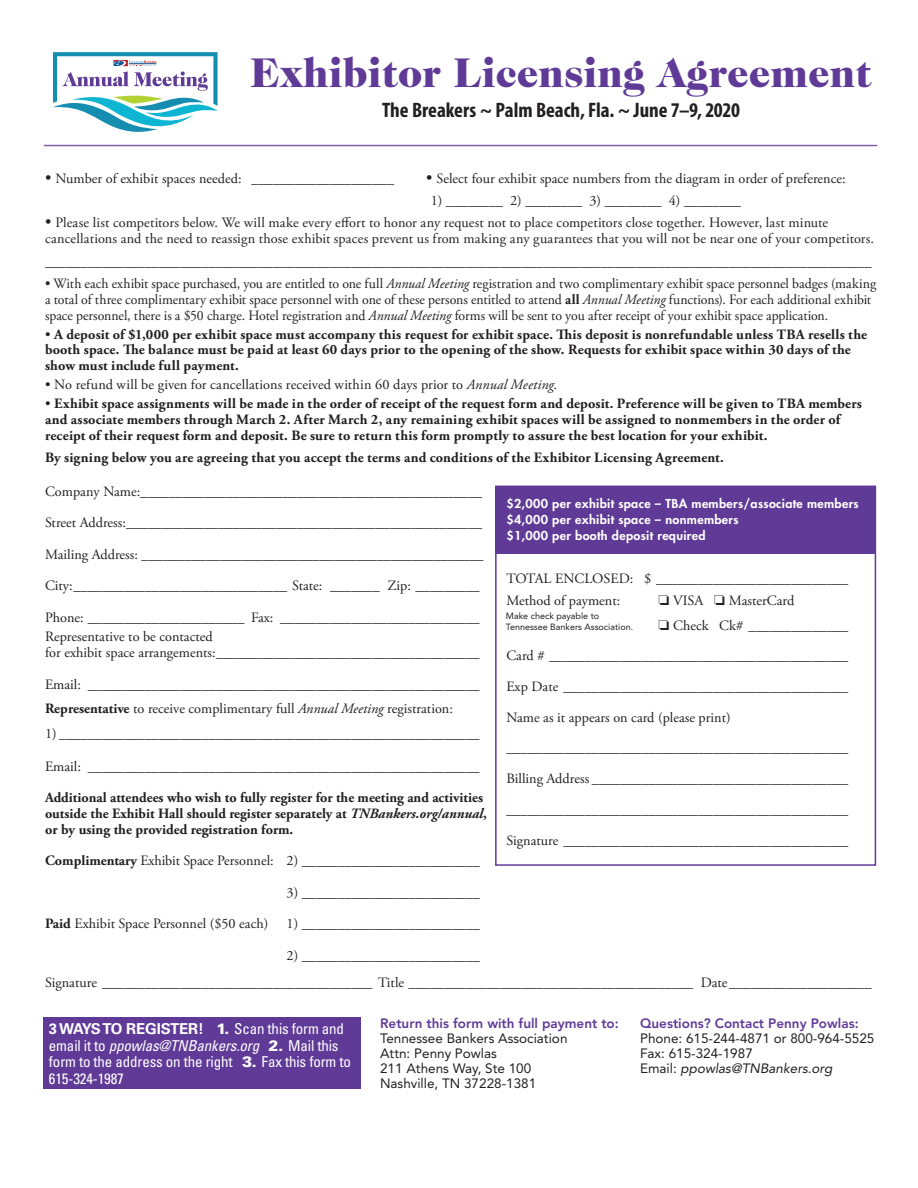
<style>
.page{position:relative;width:918px;height:1188px;background:#fff}
.page>*{position:absolute;margin:0;border:0;box-sizing:border-box;transform-origin:0 0}
.t1{font:900 42px "Caslon 224 Std";color:#603a97}
.t2{font:700 condensed 21px "Myriad Pro";color:#231f20}
.t3{font:condensed 15px/16.5px "Univers LT Std";letter-spacing:-.01em;color:#fff}
.t4{font:14.25px/15.8px "Adobe Garamond Pro";color:#231f20}
.t5{font:700 14.25px/15.8px "Adobe Garamond Pro";letter-spacing:.01em;color:#231f20}
.t6{font:13.5px "Avenir LT Std";color:#231f20}
.t7{font:800 13.5px "Avenir LT Std";color:#603a97}
.t8{font:italic 13.5px "Avenir LT Std";color:#231f20}
.t9{font:800 12px "Futura Std";letter-spacing:.025em;color:#fff;scale:1.05 1}
.t10{font:9px/10.5px "Avenir LT Std";color:#231f20}
.s1{font-size:16.5px}
.s2{font-style:italic}
.s3{font-weight:700}
.s4{font-weight:400}
.s5{font-size:8.4px}
.s6{font-weight:700;font-stretch:normal}
.s7{font-weight:900;font-stretch:normal}
.s8{font-style:normal}
</style>
<div class="page">
<div style="left:495px;top:486px;width:381px;height:68px;background:#603a97"></div>
<div style="left:495px;top:486px;width:381px;height:380px;border:2px solid #603a97"></div>
<div style="left:44px;top:1018px;width:317px;height:71px;background:#603a97"></div>
<hr style="left:44px;top:145px;width:833px;height:1px;background:#7f61aa">
<svg style="left:53px;top:52px;width:165px;height:80px"></svg>
<p class="t1" style="left:250px;top:48px;width:623px">Exhibitor Licensing Agreement</p>
<p class="t2" style="left:382px;top:97px;width:359px">The Breakers ~ Palm Beach, Fla. ~ June 7–9, 2020</p>
<p class="t4" style="left:45px;top:171px;width:351px"><span class="s1">•</span> Number of exhibit spaces needed: ____________________</p>
<p class="t4" style="left:426px;top:171px;width:421px"><span class="s1">•</span> Select four exhibit space numbers from the diagram in order of preference:</p>
<p class="t4" style="left:431px;top:193px;width:312px">1) ________ 2) ________ 3) ________ 4) ________</p>
<p class="t4" style="left:45px;top:216px;width:831px"><span class="s1">•</span> Please list competitors below. We will make every effort to honor any request not to place competitors close together. However, last minute cancellations and the need to reassign those exhibit spaces prevent us from making any guarantees that you will not be near one of your competitors.</p>
<p class="t4" style="left:45px;top:254px;width:828px">____________________________________________________________________________________________________________________</p>
<p class="t4" style="left:45px;top:276px;width:833px">• With each exhibit space purchased, you are entitled to one full <span class="s2">Annual Meeting</span> registration and two complimentary exhibit space personnel badges (making a total of three complimentary exhibit space personnel with one of these persons entitled to attend <span class="s3">all</span> <span class="s2">Annual Meeting</span> functions). For each additional exhibit space personnel, there is a $50 charge. Hotel registration and <span class="s2">Annual Meeting</span> forms will be sent to you after receipt of your exhibit space application.</p>
<p class="t5" style="left:45px;top:327px;width:824px"><span class="s4">•</span> A deposit of $1,000 per exhibit space must accompany this request for exhibit space. This deposit is nonrefundable unless TBA resells the booth space. The balance must be paid at least 60 days prior to the opening of the show. Requests for exhibit space within 30 days of the show must include full payment.</p>
<p class="t4" style="left:45px;top:377px;width:514px">• No refund will be given for cancellations received within 60 days prior to <span class="s2">Annual Meeting</span>.</p>
<p class="t5" style="left:45px;top:396px;width:819px"><span class="s4">•</span> Exhibit space assignments will be made in the order of receipt of the request form and deposit. Preference will be given to TBA members and associate members through March 2. After March 2, any remaining exhibit spaces will be assigned to nonmembers in the order of receipt of their request form and deposit. Be sure to return this form promptly to assure the best location for your exhibit.</p>
<p class="t5" style="left:45px;top:450px;width:680px">By signing below you are agreeing that you accept the terms and conditions of the Exhibitor Licensing Agreement.</p>
<p class="t4" style="left:45px;top:484px;width:439px">Company Name:________________________________________________</p>
<p class="t4" style="left:45px;top:516px;width:439px">Street Address:__________________________________________________</p>
<p class="t4" style="left:45px;top:547px;width:440px">Mailing Address: ________________________________________________</p>
<p class="t4" style="left:45px;top:579px;width:436px">City:______________________________ State: _______ Zip: _________</p>
<p class="t4" style="left:45px;top:610px;width:436px">Phone: ______________________ Fax: ____________________________</p>
<p class="t4" style="left:45px;top:630px;width:169px">Representative to be contacted</p>
<p class="t4" style="left:45px;top:645px;width:436px">for exhibit space arrangements:_____________________________________</p>
<p class="t4" style="left:45px;top:677px;width:436px">Email: _______________________________________________________</p>
<p class="t4" style="left:45px;top:702px;width:409px"><span class="s3">Representative</span> to receive complimentary full <span class="s2">Annual Meeting</span> registration:</p>
<p class="t4" style="left:45px;top:726px;width:436px">1) ___________________________________________________________</p>
<p class="t4" style="left:45px;top:759px;width:436px">Email: _______________________________________________________</p>
<p class="t5" style="left:45px;top:790px;width:443px">Additional attendees who wish to fully register for the meeting and activities outside the Exhibit Hall should register separately at <span class="s2">TNBankers.org/annual</span>, or by using the provided registration form.</p>
<p class="t4" style="left:45px;top:854px;width:436px"><span class="s3">Complimentary</span> Exhibit Space Personnel: 2) _________________________</p>
<p class="t4" style="left:287px;top:885px;width:195px">3) _________________________</p>
<p class="t4" style="left:45px;top:917px;width:225px"><span class="s3">Paid</span> Exhibit Space Personnel ($50 each)</p>
<p class="t4" style="left:287px;top:917px;width:195px">1) _________________________</p>
<p class="t4" style="left:287px;top:948px;width:195px">2) _________________________</p>
<p class="t4" style="left:45px;top:975px;width:828px">Signature ______________________________________ Title ________________________________________ Date____________________</p>
<p class="t9" style="left:506px;top:496px;width:337px">$2,000 per exhibit space – TBA members/associate members</p>
<p class="t9" style="left:506px;top:512px;width:223px">$4,000 per exhibit space – nonmembers</p>
<p class="t9" style="left:506px;top:528px;width:191px">$1,000 per booth deposit required</p>
<p class="t4" style="left:506px;top:571px;width:343px">TOTAL ENCLOSED: $ ___________________________</p>
<p class="t4" style="left:506px;top:593px;width:115px">Method of payment:</p>
<p class="t4" style="left:658px;top:593px;width:138px">❏ VISA ❏ MasterCard</p>
<p class="t4" style="left:658px;top:618px;width:192px">❏ Check Ck# ______________</p>
<p class="t4" style="left:506px;top:649px;width:343px">Card # __________________________________________</p>
<p class="t4" style="left:506px;top:679px;width:343px">Exp Date ________________________________________</p>
<p class="t4" style="left:506px;top:710px;width:226px">Name as it appears on card (please print)</p>
<p class="t4" style="left:506px;top:741px;width:343px">________________________________________________</p>
<p class="t4" style="left:506px;top:771px;width:343px">Billing Address ____________________________________</p>
<p class="t4" style="left:506px;top:802px;width:343px">________________________________________________</p>
<p class="t4" style="left:506px;top:833px;width:343px">Signature ________________________________________</p>
<p class="t10" style="left:506px;top:611px;width:129px">Make check payable to<br>Tennessee Bankers Association<span class="s5">.</span></p>
<p class="t3" style="left:49px;top:1020px;width:303px"><span class="s6">3 WAYS TO REGISTER!</span> <span class="s7">1.</span> Scan this form and email it to <span class="s2">ppowlas@TNBankers.org</span> <span class="s7">2.</span> Mail this form to the address on the right <span class="s7">3.</span> Fax this form to 615-324-1987</p>
<p class="t7" style="left:380px;top:1015px;width:240px">Return this form with full payment to:</p>
<p class="t6" style="left:380px;top:1031px;width:189px">Tennessee Bankers Association</p>
<p class="t6" style="left:380px;top:1046px;width:118px">Attn: Penny Powlas</p>
<p class="t6" style="left:380px;top:1061px;width:153px">211 Athens Way, Ste 100</p>
<p class="t6" style="left:380px;top:1076px;width:158px">Nashville, TN 37228-1381</p>
<p class="t7" style="left:640px;top:1015px;width:220px">Questions? Contact Penny Powlas:</p>
<p class="t6" style="left:640px;top:1031px;width:236px">Phone: 615-244-4871 or 800-964-5525</p>
<p class="t6" style="left:640px;top:1046px;width:114px">Fax: 615-324-1987</p>
<p class="t8" style="left:640px;top:1061px;width:194px"><span class="s8">Email:</span> ppowlas@TNBankers.org</p>
</div>
